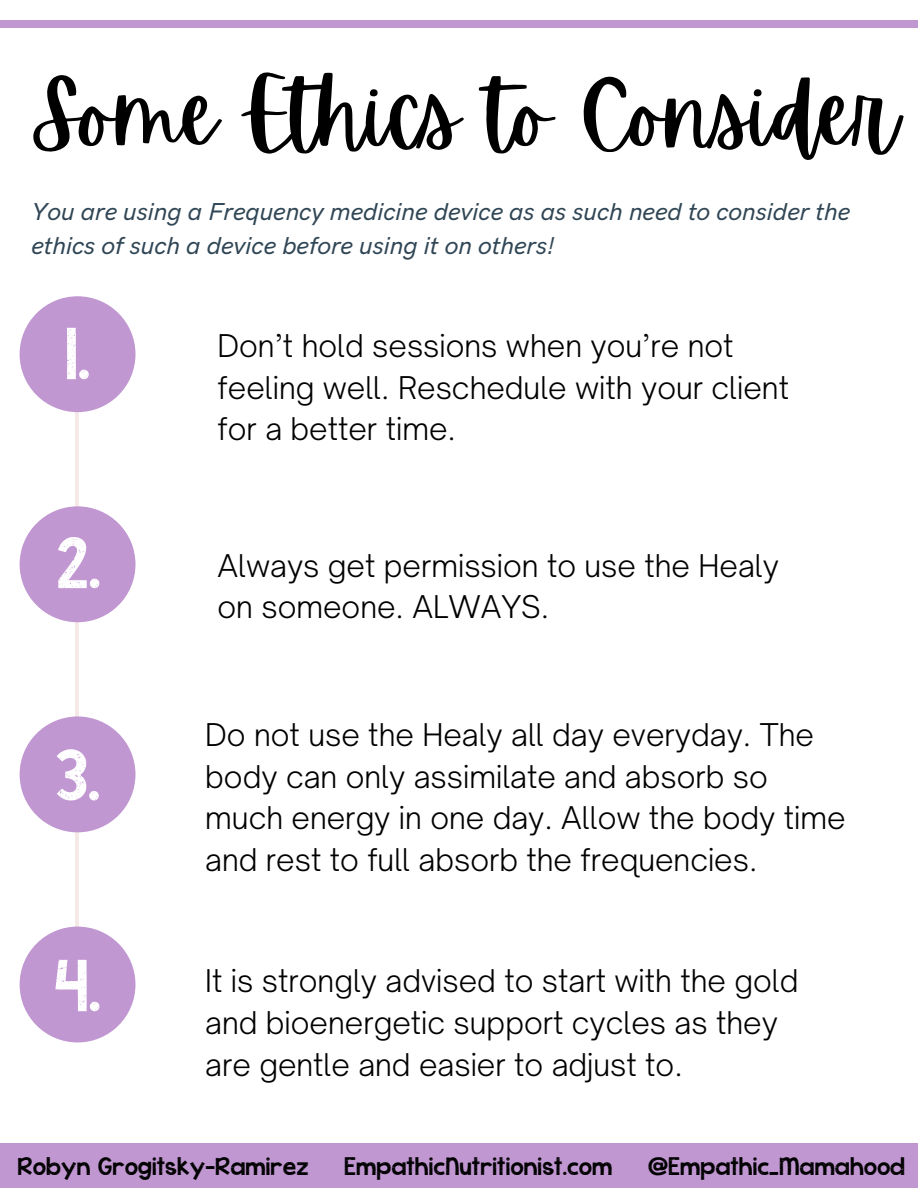
<style>
.page{position:relative;width:918px;height:1188px;background:#fff}
.page>*{position:absolute;margin:0;border:0;box-sizing:border-box;transform-origin:0 0}
.t1{font:89.55px "Apricots";color:#000}
.t2{font:54px "KG Cold Coffee";color:#fff}
.t3{font:300 30px/41.7px "Open Sauce One";color:#000}
.t4{font:italic 500 24.6px/34px "HK Grotesk Pro";color:#304655}
.t5{font:18.75px "KG Cold Coffee";color:#000}
</style>
<div class="page">
<div style="left:0;top:20px;width:918px;height:8px;background:#c197d2"></div>
<div style="left:0;top:1143px;width:918px;height:45px;background:#c197d2"></div>
<hr style="left:75px;top:402px;width:3px;height:538px;background:#f1e2df">
<div style="left:20px;top:296px;width:115px;height:116px;background:#c197d2;border-radius:50%"></div>
<div style="left:20px;top:506px;width:115px;height:116px;background:#c197d2;border-radius:50%"></div>
<div style="left:20px;top:716px;width:115px;height:116px;background:#c197d2;border-radius:50%"></div>
<div style="left:20px;top:927px;width:115px;height:115px;background:#c197d2;border-radius:50%"></div>
<h1 class="t1" style="left:32px;top:63px;width:867px">Some Ethics to Consider</h1>
<p class="t4" style="left:32px;top:196px;width:820px">You are using a Frequency medicine device as as such need to consider the ethics of such a device before using it on others!</p>
<h2 class="t2" style="left:65px;top:312px;width:26px">1.</h2>
<h2 class="t2" style="left:57px;top:521px;width:46px">2.</h2>
<h2 class="t2" style="left:55px;top:733px;width:47px">3.</h2>
<h2 class="t2" style="left:55px;top:944px;width:48px">4.</h2>
<p class="t3" style="left:218px;top:325px;width:573px">Don’t hold sessions when you’re not feeling well. Reschedule with your client for a better time.</p>
<p class="t3" style="left:218px;top:545px;width:563px">Always get permission to use the Healy on someone. ALWAYS.</p>
<p class="t3" style="left:205px;top:714px;width:642px">Do not use the Healy all day everyday. The body can only assimilate and absorb so much energy in one day. Allow the body time and rest to full absorb the frequencies.</p>
<p class="t3" style="left:205px;top:960px;width:595px">It is strongly advised to start with the gold and bioenergetic support cycles as they are gentle and easier to adjust to.</p>
<p class="t5" style="left:18px;top:1151px;width:292px">Robyn Grogitsky-Ramirez</p>
<p class="t5" style="left:344px;top:1151px;width:270px">EmpathicNutritionist.com</p>
<p class="t5" style="left:648px;top:1151px;width:259px">@Empathic_Mamahood</p>
</div>
